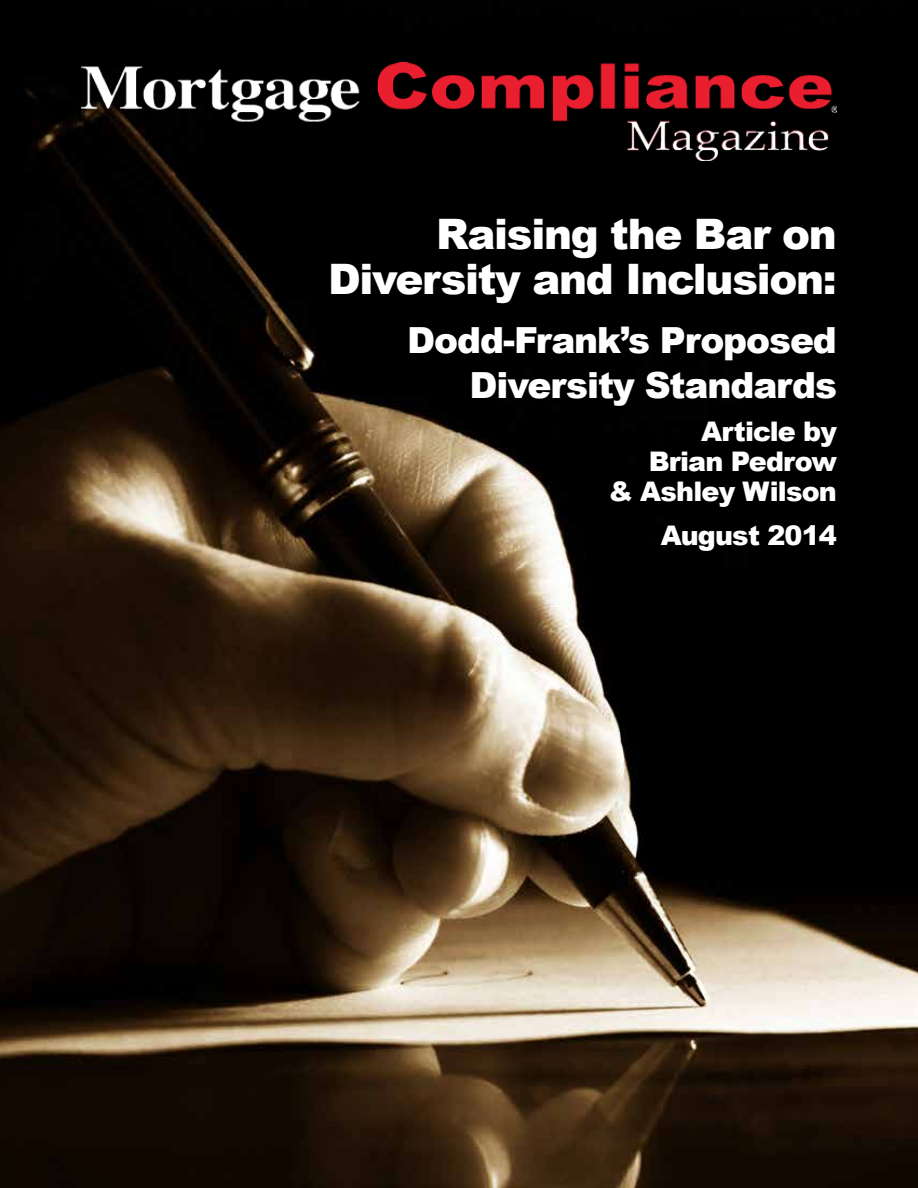
<style>
.page{position:relative;width:918px;height:1188px;background:#fff}
.page>*{position:absolute;margin:0;border:0;box-sizing:border-box;transform-origin:0 0}
.t1{font:900 42px/45px "Arial";letter-spacing:-.03em;color:#fff;text-align:right}
.t2{font:900 36px/45px "Arial";letter-spacing:-.03em;color:#fff;text-align:right}
.t3{font:900 27px/30px "Arial";letter-spacing:-.03em;color:#fff;text-align:right}
</style>
<div class="page">
<img style="left:0;top:0;width:918px;height:1188px">
<img style="left:81px;top:62px;width:756px;height:99px">
<h1 class="t1" style="left:328px;top:211px;width:510px">Raising the Bar on<br>Diversity and Inclusion:</h1>
<h2 class="t2" style="left:407px;top:316px;width:431px">Dodd-Frank’s Proposed<br>Diversity Standards</h2>
<p class="t3" style="left:609px;top:416px;width:230px">Article by<br>Brian Pedrow<br>&amp; Ashley Wilson</p>
<p class="t3" style="left:661px;top:519px;width:178px">August 2014</p>
</div>
